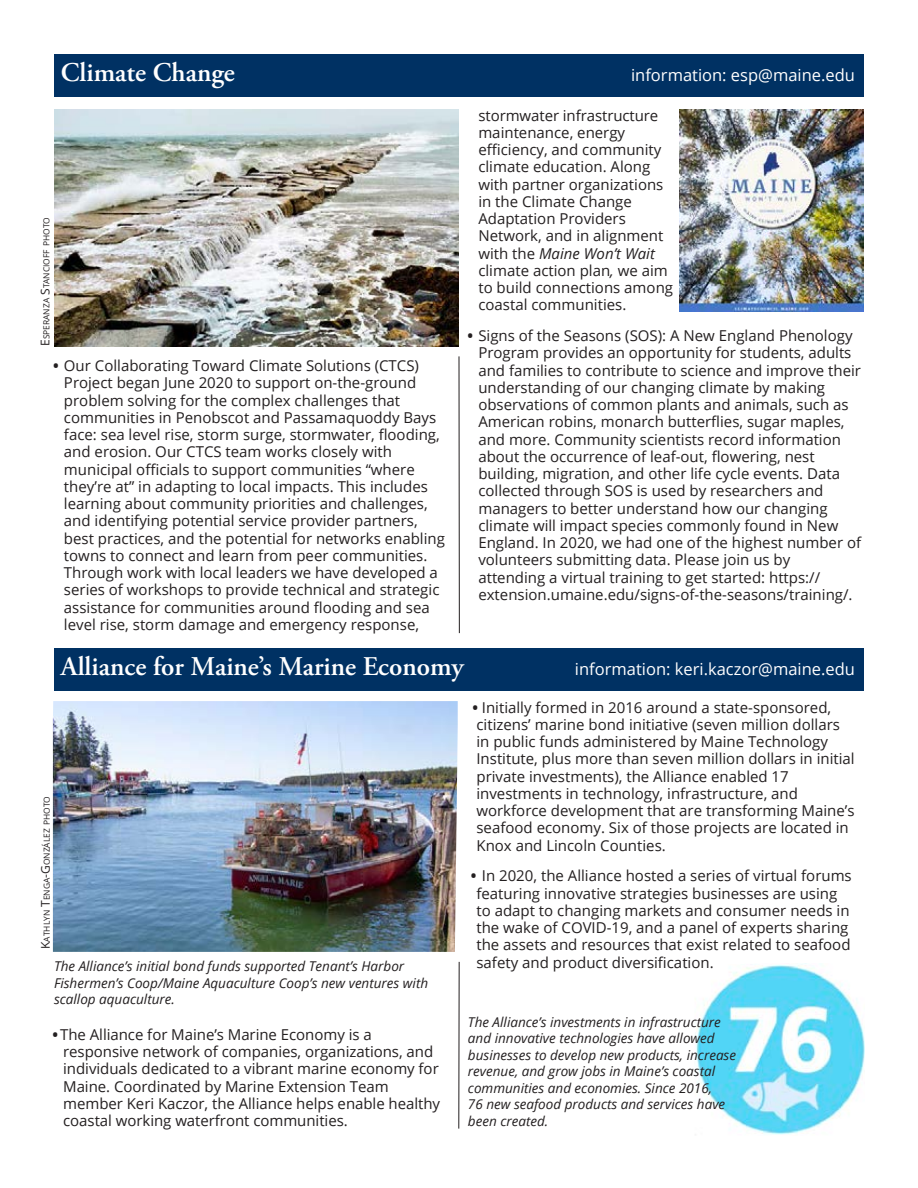
<style>
.page{position:relative;width:918px;height:1188px;background:#fff}
.page>*{position:absolute;margin:0;border:0;box-sizing:border-box;transform-origin:0 0}
.Head{font:600 27px "Adobe Garamond Pro";color:#fff}
.Head-2{font:16.5px "Open Sans";color:#fff}
.t1{font:15px/17.2px "Open Sans";color:#231f20}
.t2{font:italic 13.5px/16.5px "Open Sans";color:#231f20}
.t3{font:8.4px "Open Sans";color:#231f20}
.s1{font-size:12px}
.s2{font-weight:700}
.s3{font-style:italic}
</style>
<div class="page">
<img style="left:695px;top:963px;width:170px;height:172px">
<div style="left:54px;top:54px;width:810px;height:43px;background:#003163"></div>
<div style="left:54px;top:648px;width:810px;height:43px;background:#003163"></div>
<img style="left:53px;top:701px;width:405px;height:251px">
<img style="left:54px;top:109px;width:405px;height:238px">
<img style="left:679px;top:109px;width:185px;height:203px">
<hr style="left:459px;top:962px;width:1px;height:167px;background:#231f20">
<hr style="left:459px;top:356px;width:1px;height:277px;background:#231f20">
<p class="Head" style="left:61px;top:57px;width:176px">Climate Change</p>
<p class="Head-2" style="left:631px;top:64px;width:225px">information: esp@maine.edu</p>
<p class="t3" style="left:41px;top:346px;width:130px;rotate:-90deg"><span class="s1">E</span>speranza <span class="s1">S</span>tancioff photo</p>
<p class="t1" style="left:64px;top:357px;width:382px;text-indent:-11px"><span class="s2">•</span> Our Collaborating Toward Climate Solutions (CTCS)<br>Project began June 2020 to support on-the-ground problem solving for the complex challenges that communities in Penobscot and Passamaquoddy Bays face: sea level rise, storm surge, stormwater, flooding, and erosion. Our CTCS team works closely with municipal officials to support communities “where they’re at” in adapting to local impacts. This includes learning about community priorities and challenges, and identifying potential service provider partners, best practices, and the potential for networks enabling towns to connect and learn from peer communities.<br>Through work with local leaders we have developed a series of workshops to provide technical and strategic assistance for communities around flooding and sea level rise, storm damage and emergency response,</p>
<p class="t1" style="left:478px;top:106px;width:196px">stormwater infrastructure maintenance, energy efficiency, and community climate education. Along with partner organizations in the Climate Change<br>Adaptation Providers<br>Network, and in alignment with the <span class="s3">Maine Won’t Wait </span>climate action plan<span class="s3">,</span> we aim to build connections among coastal communities.</p>
<p class="t1" style="left:478px;top:327px;width:384px;text-indent:-11px"><span class="s2">•</span> Signs of the Seasons (SOS): A New England Phenology Program provides an opportunity for students, adults and families to contribute to science and improve their understanding of our changing climate by making observations of common plants and animals, such as American robins, monarch butterflies, sugar maples, and more. Community scientists record information about the occurrence of leaf-out, flowering, nest building, migration, and other life cycle events. Data collected through SOS is used by researchers and managers to better understand how our changing climate will impact species commonly found in New England. In 2020, we had one of the highest number of volunteers submitting data. Please join us by<br>attending a virtual training to get started: https:// extension.umaine.edu/signs-of-the-seasons/training/.</p>
<p class="Head" style="left:61px;top:651px;width:404px">Alliance for Maine’s Marine Economy</p>
<p class="Head-2" style="left:575px;top:658px;width:282px">information: keri.kaczor@maine.edu</p>
<p class="t3" style="left:41px;top:949px;width:154px;rotate:-90deg"><span class="s1">K</span>athlyn <span class="s1">T</span>enga<span class="s1">-G</span> onzález photo</p>
<p class="t2" style="left:54px;top:958px;width:376px">The Alliance’s initial bond funds supported Tenant’s Harbor<br>Fishermen’s Coop/Maine Aquaculture Coop’s new ventures with scallop aquaculture.</p>
<p class="t1" style="left:63px;top:1025px;width:378px;text-indent:-11px"><span class="s2">•</span> The Alliance for Maine’s Marine Economy is a responsive network of companies, organizations, and individuals dedicated to a vibrant marine economy for Maine. Coordinated by Marine Extension Team member Keri Kaczor, the Alliance helps enable healthy coastal working waterfront communities.</p>
<p class="t1" style="left:472px;top:698px;width:384px"><span class="s2">•</span> Initially formed in 2016 around a state-sponsored, citizens’ marine bond initiative (seven million dollars<br>in public funds administered by Maine Technology Institute, plus more than seven million dollars in initial private investments), the Alliance enabled 17 investments in technology, infrastructure, and workforce development that are transforming Maine’s seafood economy. Six of those projects are located in Knox and Lincoln Counties.</p>
<p class="t1" style="left:476px;top:867px;width:377px;text-indent:-6px"><span class="s2">•</span> In 2020, the Alliance hosted a series of virtual forums featuring innovative strategies businesses are using to adapt to changing markets and consumer needs in the wake of COVID-19, and a panel of experts sharing the assets and resources that exist related to seafood safety and product diversification.</p>
<p class="t2" style="left:468px;top:1013px;width:270px">The Alliance’s investments in infrastructure and innovative technologies have allowed businesses to develop new products, increase revenue, and grow jobs in Maine’s coastal communities and economies. Since 2016,<br>76 new seafood products and services have been created.</p>
</div>
